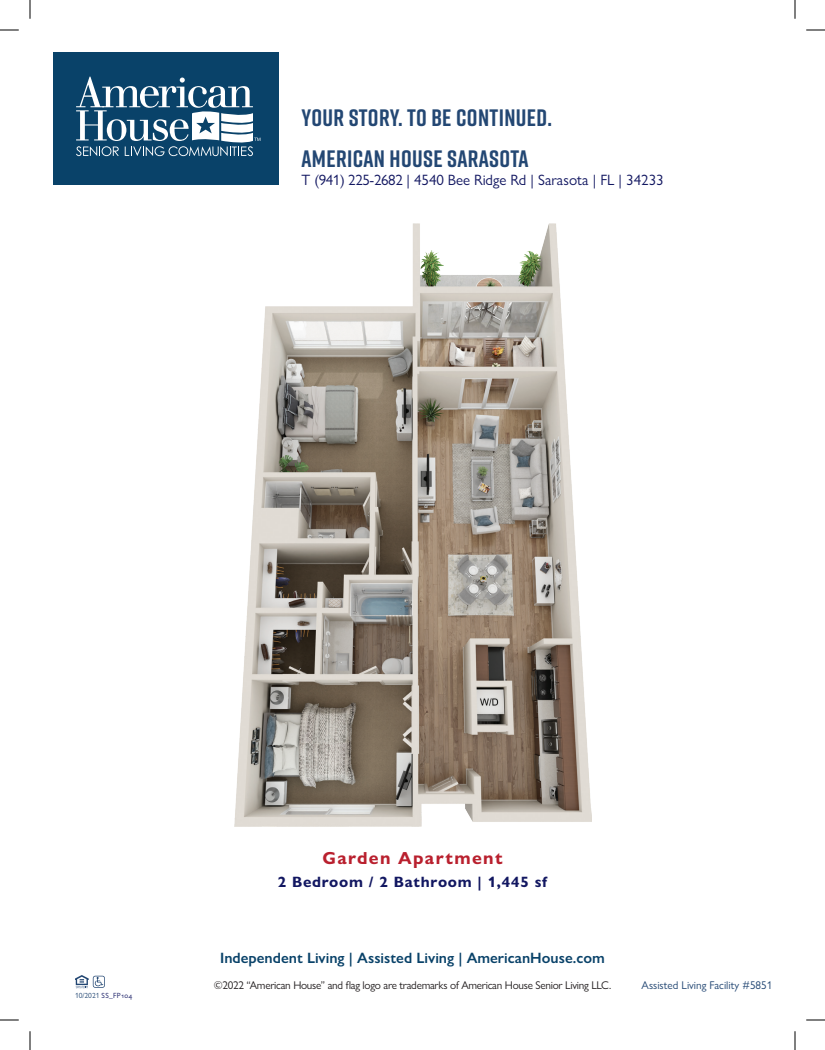
<style>
.page{position:relative;width:825px;height:1050px;background:#fff}
.page>*{position:absolute;margin:0;border:0;box-sizing:border-box;transform-origin:0 0}
.t1{font:700 23.75px "Rift";letter-spacing:.015em;color:#234773}
.t2{font:700 17.5px "Gill Sans Nova";letter-spacing:.075em;color:#b9202e}
.t3{font:600 15px "Gill Sans Nova";color:#094269}
.t4{font:15px "Gill Sans Nova";letter-spacing:-.005em;color:#121761}
.t5{font:700 15px "Gill Sans Nova";letter-spacing:.05em;color:#121761}
.t6{font:11.25px "Gill Sans Nova";letter-spacing:-.025em;color:#231f20}
.t7{font:11.25px "Gill Sans Nova";color:#234773}
.t8{font:7.5px "Gill Sans Nova";letter-spacing:.04em;color:#121761}
.s1{color:#234773}
</style>
<div class="page">
<svg style="left:75px;top:975px;width:30px;height:13px"></svg>
<div style="left:53px;top:53px;width:226px;height:132px;background:#094269"></div>
<svg style="left:76px;top:77px;width:184px;height:79px"></svg>
<img style="left:235px;top:224px;width:356px;height:602px">
<svg style="left:0;top:29px;width:19px;height:2px"></svg>
<svg style="left:806px;top:29px;width:19px;height:2px"></svg>
<svg style="left:0;top:1019px;width:19px;height:2px"></svg>
<svg style="left:806px;top:1019px;width:19px;height:2px"></svg>
<svg style="left:29px;top:0;width:2px;height:19px"></svg>
<svg style="left:29px;top:1031px;width:2px;height:19px"></svg>
<svg style="left:794px;top:0;width:2px;height:19px"></svg>
<svg style="left:794px;top:1031px;width:2px;height:19px"></svg>
<h1 class="t1" style="left:301px;top:101px;width:252px">YOUR STORY. TO BE CONTINUED.</h1>
<h1 class="t1" style="left:301px;top:142px;width:229px">AMERICAN HOUSE SARASOTA</h1>
<h3 class="t4" style="left:301px;top:171px;width:364px">T (941) 225-2682 | 4540 Bee Ridge Rd | Sarasota | FL | 34233</h3>
<p class="t8" style="left:75px;top:990px;width:59px"><span class="s1">10/2021</span> SS_FP104</p>
<h2 class="t2" style="left:322px;top:847px;width:182px">Garden Apartment</h2>
<h3 class="t5" style="left:278px;top:872px;width:271px">2 Bedroom / 2 Bathroom | 1,445 sf</h3>
<h3 class="t3" style="left:220px;top:949px;width:386px">Independent Living | Assisted Living | AmericanHouse.com</h3>
<p class="t6" style="left:214px;top:979px;width:399px">©2022 “American House” and flag logo are trademarks of American House Senior Living LLC.</p>
<p class="t7" style="left:642px;top:979px;width:132px">Assisted Living Facility #5851</p>
</div>
